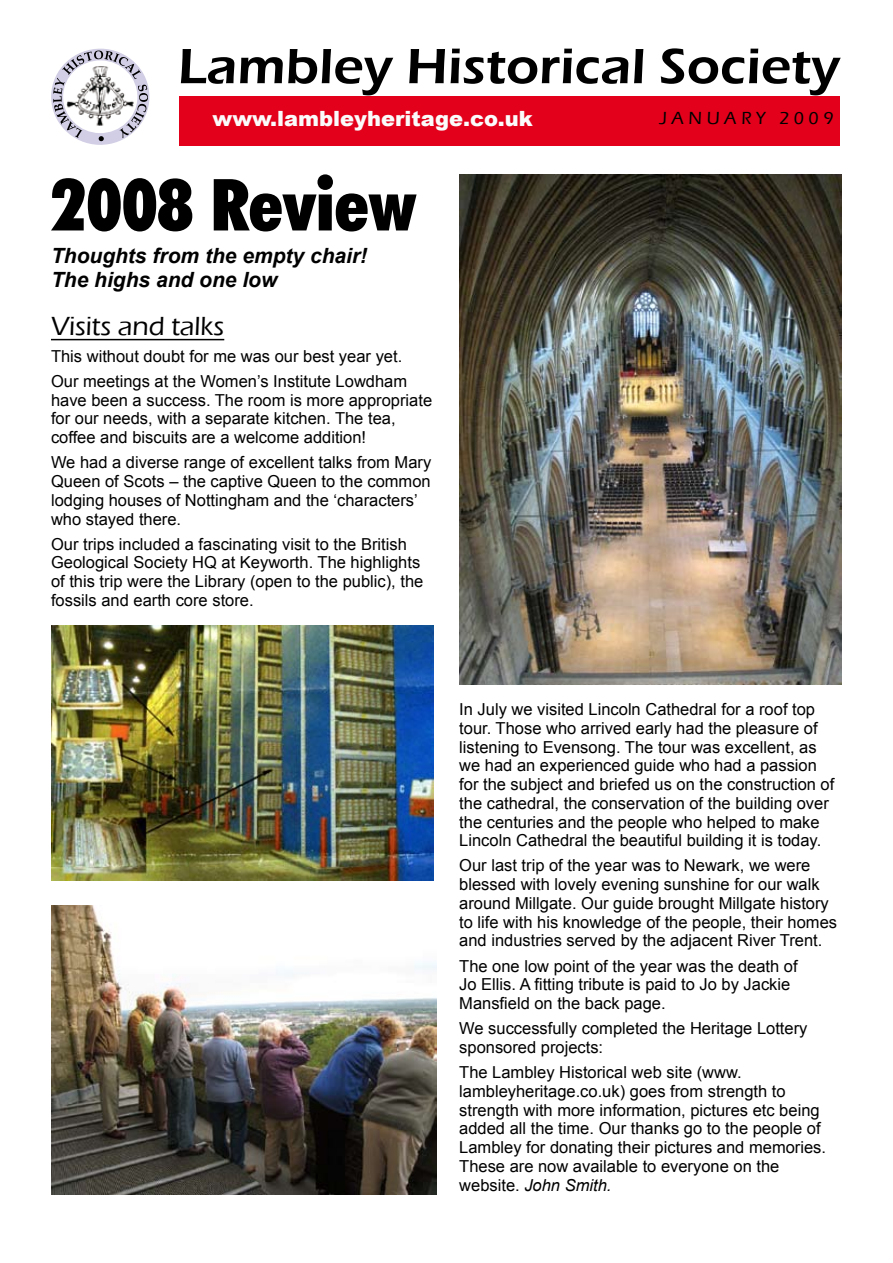
<style>
.page{position:relative;width:893px;height:1263px;background:#fff}
.page>*{position:absolute;margin:0;border:0;box-sizing:border-box;transform-origin:0 0}
.t1{font:900 condensed 72px "Futura BT";color:#000}
.t2{font:500 27px "Eras ITC";color:#000}
.t3{font:italic 700 21px/24px "Arial";color:#000}
.t4{font:900 21px "Arial";color:#fbfbfc}
.t5{font:500 18px "Eras ITC";color:#000}
.t6{font:16.5px/18.8px "Arial";color:#000}
.s1{font-style:italic}
</style>
<div class="page">
<svg style="left:181px;top:49px;width:53px;height:35px"></svg>
<svg style="left:240px;top:49px;width:153px;height:46px"></svg>
<svg style="left:409px;top:49px;width:36px;height:34px"></svg>
<svg style="left:451px;top:49px;width:177px;height:35px"></svg>
<svg style="left:634px;top:49px;width:9px;height:34px"></svg>
<svg style="left:661px;top:48px;width:180px;height:47px"></svg>
<div style="left:179px;top:96px;width:661px;height:50px;background:#e2001a"></div>
<svg style="left:51px;top:48px;width:99px;height:97px"></svg>
<hr style="left:51px;top:339px;width:173px;height:1px;background:#000">
<img style="left:51px;top:906px;width:385px;height:289px">
<img style="left:459px;top:174px;width:383px;height:510px">
<img style="left:51px;top:625px;width:383px;height:256px">
<p class="t4" style="left:213px;top:103px;width:322px">www.lambleyheritage.co.uk</p>
<p class="t5" style="left:660px;top:108px;width:176px">J A N U A R Y 2 0 0 9</p>
<h1 class="t1" style="left:51px;top:161px;width:367px">2008 Review</h1>
<p class="t3" style="left:51px;top:245px;width:318px">Thoughts from the empty chair!<br>The highs and one low</p>
<h2 class="t2" style="left:51px;top:311px;width:175px">Visits and talks</h2>
<p class="t6" style="left:51px;top:344px;width:358px;line-height:25.2px">This without doubt for me was our best year yet.<br>Our meetings at the Women’s Institute Lowdham</p>
<p class="t6" style="left:51px;top:391px;width:383px">have been a success. The room is more appropriate for our needs, with a separate kitchen. The tea, coffee and biscuits are a welcome addition!</p>
<p class="t6" style="left:51px;top:453px;width:382px">We had a diverse range of excellent talks from Mary Queen of Scots – the captive Queen to the common lodging houses of Nottingham and the ‘characters’ who stayed there.</p>
<p class="t6" style="left:51px;top:535px;width:374px">Our trips included a fascinating visit to the British Geological Society HQ at Keyworth. The highlights of this trip were the Library (open to the public), the fossils and earth core store.</p>
<p class="t6" style="left:459px;top:700px;width:377px">In July we visited Lincoln Cathedral for a roof top tour. Those who arrived early had the pleasure of listening to Evensong. The tour was excellent, as we had an experienced guide who had a passion for the subject and briefed us on the construction of the cathedral, the conservation of the building over the centuries and the people who helped to make Lincoln Cathedral the beautiful building it is today.</p>
<p class="t6" style="left:459px;top:856px;width:379px">Our last trip of the year was to Newark, we were blessed with lovely evening sunshine for our walk around Millgate. Our guide brought Millgate history to life with his knowledge of the people, their homes and industries served by the adjacent River Trent.</p>
<p class="t6" style="left:459px;top:956px;width:340px">The one low point of the year was the death of<br>Jo Ellis. A fitting tribute is paid to Jo by Jackie<br>Mansfield on the back page.</p>
<p class="t6" style="left:459px;top:1019px;width:350px">We successfully completed the Heritage Lottery sponsored projects:</p>
<p class="t6" style="left:459px;top:1063px;width:368px">The Lambley Historical web site (www. lambleyheritage.co.uk) goes from strength to strength with more information, pictures etc being added all the time. Our thanks go to the people of Lambley for donating their pictures and memories.<br>These are now available to everyone on the website. <span class="s1">John Smith.</span></p>
</div>
